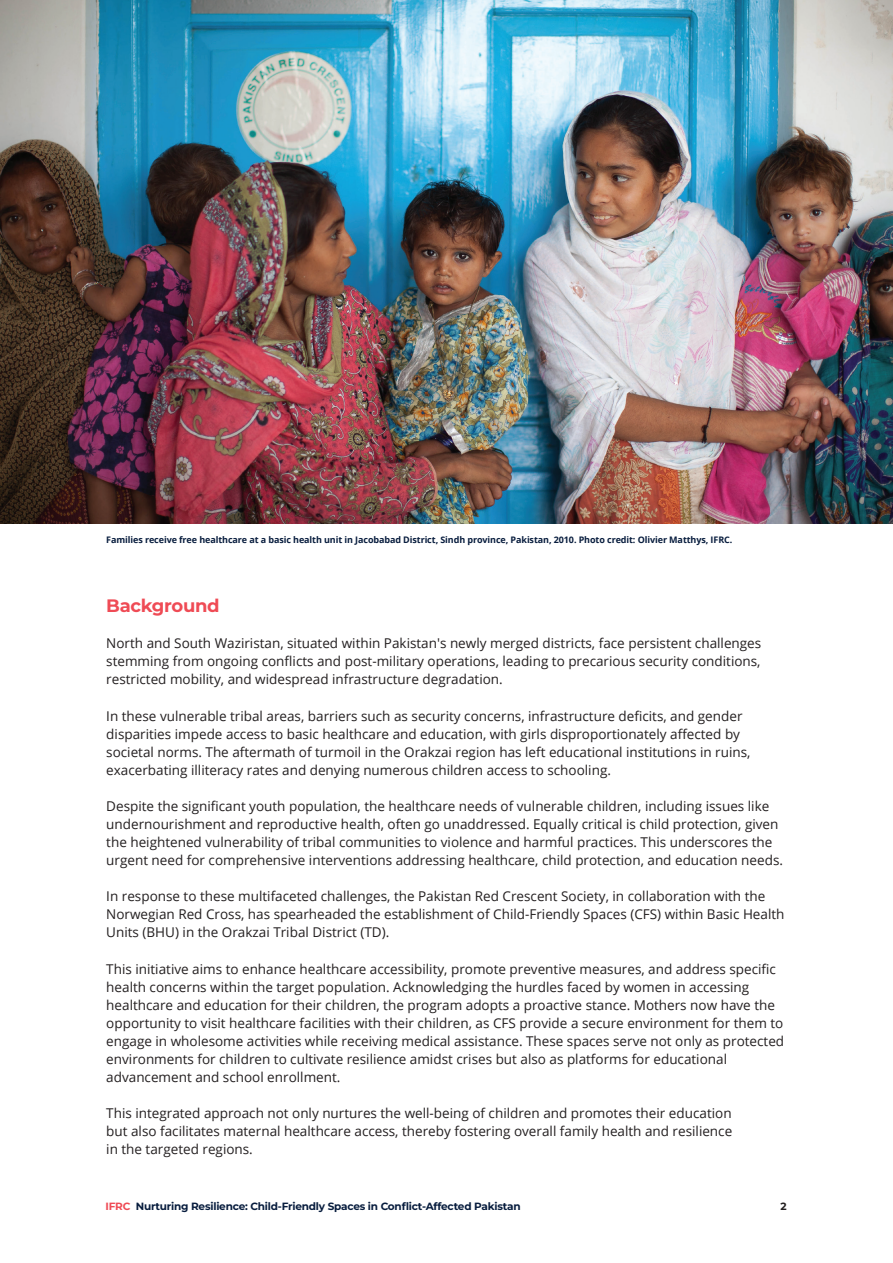
<style>
.page{position:relative;width:893px;height:1263px;background:#fff}
.page>*{position:absolute;margin:0;border:0;box-sizing:border-box;transform-origin:0 0}
.t1{font:100 18px "Montserrat";letter-spacing:-.02em;color:#ef4b55}
.t2{font:13.5px/18px "Open Sans";color:#231f20}
.t3{font:100 10.5px "Montserrat";letter-spacing:-.02em;color:#081d3e}
.t4{font:100 10.5px "Montserrat";color:#231f20}
.t5{font:700 9px "Open Sans";letter-spacing:-.01em;color:#081d3e}
.s1{color:#ef4b55}
</style>
<div class="page">
<img style="left:0;top:0;width:893px;height:523px">
<p class="t5" style="left:106px;top:534px;width:628px">Families receive free healthcare at a basic health unit in Jacobabad District, Sindh province, Pakistan, 2010. Photo credit: Olivier Matthys, IFRC.</p>
<h1 class="t1" style="left:106px;top:593px;width:115px">Background</h1>
<p class="t2" style="left:106px;top:634px;width:656px;text-align:justify">North and South Waziristan, situated within Pakistan's newly merged districts, face persistent challenges stemming from ongoing conflicts and post-military operations, leading to precarious security conditions, restricted mobility, and widespread infrastructure degradation.</p>
<p class="t2" style="left:106px;top:706px;width:646px">In these vulnerable tribal areas, barriers such as security concerns, infrastructure deficits, and gender disparities impede access to basic healthcare and education, with girls disproportionately affected by societal norms. The aftermath of turmoil in the Orakzai region has left educational institutions in ruins, exacerbating illiteracy rates and denying numerous children access to schooling.</p>
<p class="t2" style="left:106px;top:797px;width:678px">Despite the significant youth population, the healthcare needs of vulnerable children, including issues like undernourishment and reproductive health, often go unaddressed. Equally critical is child protection, given the heightened vulnerability of tribal communities to violence and harmful practices. This underscores the urgent need for comprehensive interventions addressing healthcare, child protection, and education needs.</p>
<p class="t2" style="left:106px;top:887px;width:680px">In response to these multifaceted challenges, the Pakistan Red Crescent Society, in collaboration with the<br>Norwegian Red Cross, has spearheaded the establishment of Child-Friendly Spaces (CFS) within Basic Health<br>Units (BHU) in the Orakzai Tribal District (TD).</p>
<p class="t2" style="left:106px;top:959px;width:679px">This initiative aims to enhance healthcare accessibility, promote preventive measures, and address specific health concerns within the target population. Acknowledging the hurdles faced by women in accessing healthcare and education for their children, the program adopts a proactive stance. Mothers now have the opportunity to visit healthcare facilities with their children, as CFS provide a secure environment for them to engage in wholesome activities while receiving medical assistance. These spaces serve not only as protected environments for children to cultivate resilience amidst crises but also as platforms for educational advancement and school enrollment.</p>
<p class="t2" style="left:106px;top:1104px;width:627px;text-align:justify">This integrated approach not only nurtures the well-being of children and promotes their education but also facilitates maternal healthcare access, thereby fostering overall family health and resilience in the targeted regions.</p>
<p class="t3" style="left:106px;top:1199px;width:417px"><span class="s1">IFRC</span> Nurturing Resilience: Child-Friendly Spaces in Conflict-Affected Pakistan</p>
<p class="t4" style="left:780px;top:1199px;width:8px">2</p>
</div>
